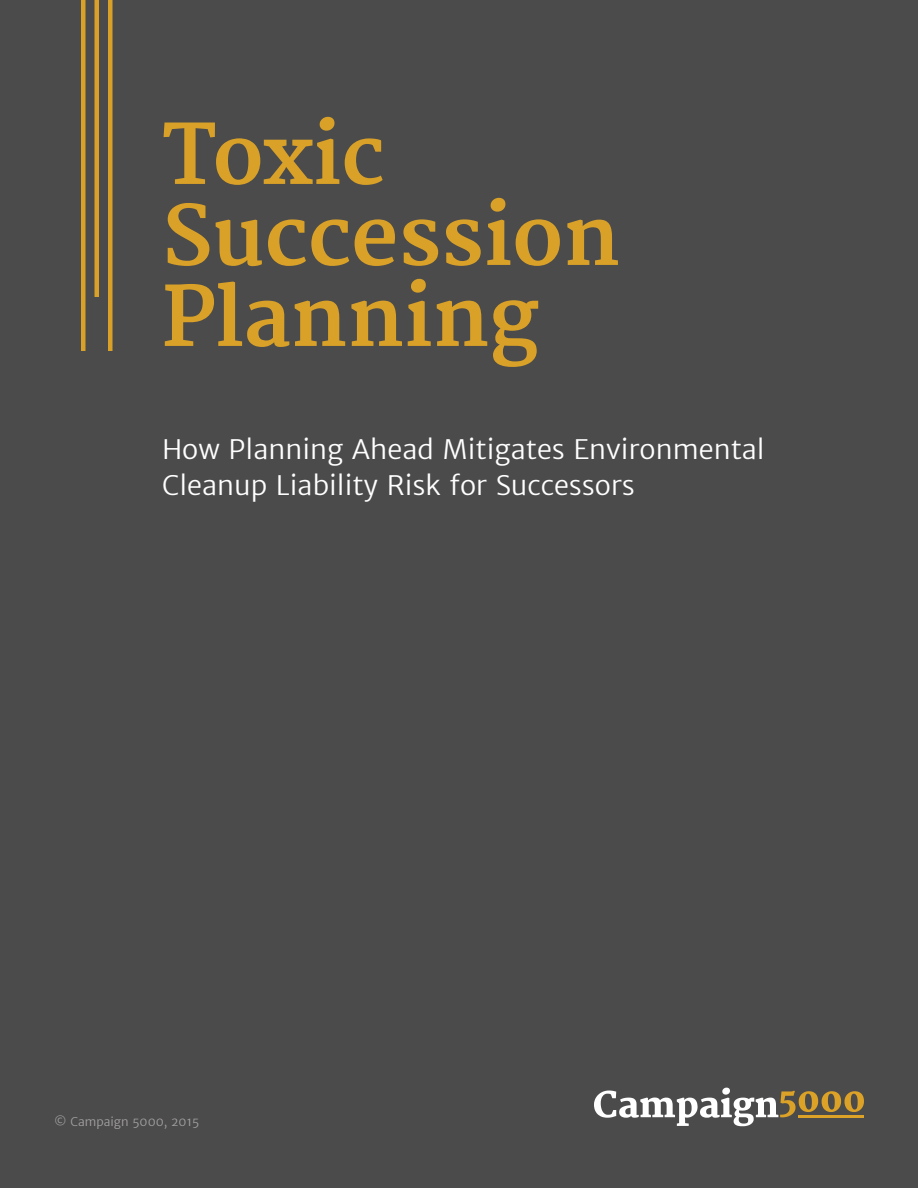
<style>
.page{position:relative;width:918px;height:1188px;background:#4b4b4c}
.page>*{position:absolute;margin:0;border:0;box-sizing:border-box;transform-origin:0 0}
.t1{font:700 81px/81px "Merriweather";color:#d9a127}
.t2{font:300 27px/36px "Merriweather Sans";color:#fff}
.small{font:300 12px "Merriweather Sans";color:#a4a1a1}
</style>
<div class="page">
<svg style="left:594px;top:1088px;width:270px;height:38px"></svg>
<hr style="left:799px;top:1115px;width:65px;height:2px;background:#dca227">
<div style="left:94px;top:0;width:5px;height:297px;background:#d9a127"></div>
<hr style="left:108px;top:0;width:4px;height:351px;background:#d9a127">
<div style="left:81px;top:0;width:5px;height:351px;background:#d9a127"></div>
<p class="t1" style="left:162px;top:118px;width:459px">Toxic<br>Succession<br>Planning</p>
<p class="t2" style="left:162px;top:431px;width:604px">How Planning Ahead Mitigates Environmental<br>Cleanup Liability Risk for Successors</p>
<p class="small" style="left:54px;top:1115px;width:147px">© Campaign 5000, 2015</p>
</div>
